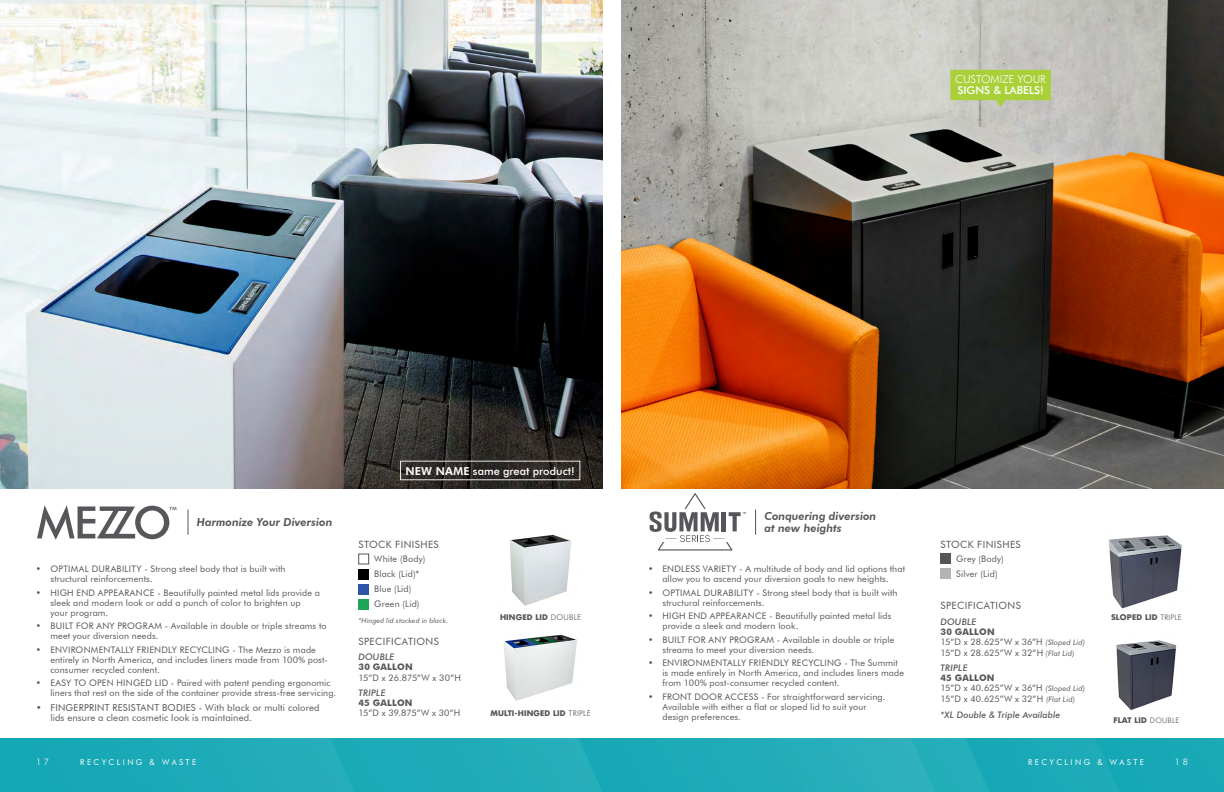
<style>
.page{position:relative;width:1224px;height:792px;background:#fff}
.page>*{position:absolute;margin:0;border:0;box-sizing:border-box;transform-origin:0 0}
.t1{font:italic 800 11px/12px "Futura BT";color:#55565a}
.t2{font:500 11px "Futura BT";color:#fff}
.t3{font:300 11px "Futura BT";color:#fff}
.t4{font:11px "Futura Md BT Medium";color:#fff}
.t5{font:10px "Futura BT";letter-spacing:.04em;color:#55565a}
.t6{font:9.5px/10.5px "Futura BT";letter-spacing:.01em;color:#55565a}
.t7{font:9px/10px "Futura BT";letter-spacing:.015em;color:#55565a}
.t8{font:italic 500 9px "Futura BT";letter-spacing:.02em;color:#55565a}
.t9{font:700 9px "Futura BT";letter-spacing:.02em;color:#55565a}
.t10{font:300 9px "Futura BT";color:#fff}
.t11{font:8px "Futura BT";letter-spacing:.3em;color:#fff}
.t12{font:700 7.6px "Futura LT";letter-spacing:.025em;color:#55565a}
.t13{font:italic 7px "Futura BT";letter-spacing:.015em;color:#55565a}
.s1{font-weight:800}
.s2{font-family:"Futura BT";font-weight:300;font-size:7.8px}
.s3{font-weight:700}
.s4{font-style:italic;font-size:7.5px}
.s5{font-family:"Futura BT";font-weight:300}
</style>
<div class="page">
<img style="left:0;top:738px;width:1224px;height:54px">
<img style="left:621px;top:0;width:603px;height:488px">
<img style="left:0;top:0;width:603px;height:488px">
<div style="left:940px;top:553px;width:11px;height:10px;background:#55565a"></div>
<div style="left:940px;top:568px;width:11px;height:11px;background:#b3b3b5"></div>
<img style="left:1116px;top:640px;width:61px;height:70px">
<img style="left:510px;top:534px;width:61px;height:72px">
<img style="left:503px;top:634px;width:74px;height:67px">
<div style="left:358px;top:554px;width:11px;height:10px;background:#fff;border:1px solid #55565a"></div>
<div style="left:358px;top:584px;width:11px;height:10px;background:#2b55a5"></div>
<div style="left:358px;top:599px;width:11px;height:11px;background:#1ea558"></div>
<div style="left:358px;top:569px;width:11px;height:10px;background:#000"></div>
<img style="left:1109px;top:535px;width:73px;height:74px">
<svg style="left:755px;top:510px;width:1px;height:25px"></svg>
<svg style="left:650px;top:493px;width:96px;height:58px"></svg>
<svg style="left:187px;top:510px;width:1px;height:25px"></svg>
<svg style="left:37px;top:505px;width:139px;height:35px"></svg>
<svg style="left:950px;top:70px;width:101px;height:37px;background:#aecd51"></svg>
<div style="left:400px;top:461px;width:180px;height:19px;border:1px solid #e6e7e8"></div>
<p class="t3" style="left:955px;top:73px;width:92px">CUSTOMIZE YOUR</p>
<p class="t4" style="left:957px;top:84px;width:88px">SIGNS &amp; LABELS!</p>
<p class="t1" style="left:197px;top:516px;width:137px">Harmonize Your Diversion</p>
<p class="t7" style="left:50px;top:564px;width:237px;text-indent:-14px">• OPTIMAL DURABILITY - Strong steel body that is built with structural reinforcements.</p>
<p class="t7" style="left:50px;top:587px;width:271px;text-indent:-14px">• HIGH END APPEARANCE - Beautifully painted metal lids provide a sleek and modern look or add a punch of color to brighten up your program.</p>
<p class="t7" style="left:50px;top:621px;width:278px;text-indent:-14px">• BUILT FOR ANY PROGRAM - Available in double or triple streams to meet your diversion needs.</p>
<p class="t7" style="left:50px;top:645px;width:279px;text-indent:-14px">• ENVIRONMENTALLY FRIENDLY RECYCLING - The Mezzo is made entirely in North America, and includes liners made from 100% post&shy;consumer recycled content.</p>
<p class="t7" style="left:50px;top:678px;width:287px;text-indent:-14px">• EASY TO OPEN HINGED LID - Paired with patent pending ergonomic liners that rest on the side of the container provide stress-free servicing.</p>
<p class="t6" style="left:50px;top:702px;width:271px;text-indent:-14px">• FINGERPRINT RESISTANT BODIES - With black or multi colored lids ensure a clean cosmetic look is maintained.</p>
<p class="t2" style="left:406px;top:464px;width:171px"><span class="s1">NEW NAME</span> same great product!</p>
<p class="t5" style="left:358px;top:538px;width:82px">STOCK FINISHES</p>
<p class="t7" style="left:374px;top:551px;width:52px;line-height:15.2px">White (Body)<br>Black (Lid)*<br>Blue (Lid)<br>Green (Lid)</p>
<p class="t13" style="left:358px;top:616px;width:91px">*Hinged lid stocked in black.</p>
<p class="t5" style="left:358px;top:635px;width:82px">SPECIFICATIONS</p>
<p class="t8" style="left:358px;top:652px;width:38px">DOUBLE</p>
<p class="t9" style="left:358px;top:662px;width:56px">30 GALLON</p>
<p class="t7" style="left:358px;top:673px;width:104px">15”D x 26.875”W x 30”H</p>
<p class="t8" style="left:358px;top:687px;width:29px">TRIPLE</p>
<p class="t9" style="left:358px;top:697px;width:56px">45 GALLON</p>
<p class="t7" style="left:358px;top:708px;width:104px">15”D x 39.875”W x 30”H</p>
<p class="t12" style="left:500px;top:612px;width:83px">HINGED LID <span class="s2">DOUBLE</span></p>
<p class="t12" style="left:490px;top:708px;width:102px">MULTI-HINGED LID <span class="s2">TRIPLE</span></p>
<p class="t1" style="left:764px;top:510px;width:114px">Conquering diversion at new heights</p>
<p class="t7" style="left:648px;top:564px;width:259px;text-align:center">• ENDLESS VARIETY - A multitude of body and lid options that allow you to ascend your diversion goals to new heights.</p>
<p class="t7" style="left:662px;top:587px;width:237px;text-indent:-14px">• OPTIMAL DURABILITY - Strong steel body that is built with structural reinforcements.</p>
<p class="t7" style="left:662px;top:611px;width:231px;text-indent:-14px">• HIGH END APPEARANCE - Beautifully painted metal lids provide a sleek and modern look.</p>
<p class="t7" style="left:662px;top:635px;width:234px;text-indent:-14px">• BUILT FOR ANY PROGRAM - Available in double or triple streams to meet your diversion needs.</p>
<p class="t7" style="left:662px;top:658px;width:243px;text-indent:-14px">• ENVIRONMENTALLY FRIENDLY RECYCLING - The Summit is made entirely in North America, and includes liners made from 100% post-consumer recycled content.</p>
<p class="t7" style="left:662px;top:692px;width:224px;text-indent:-14px">• FRONT DOOR ACCESS - For straightforward servicing.<br>Available with either a flat or sloped lid to suit your design preferences.</p>
<p class="t5" style="left:940px;top:538px;width:82px">STOCK FINISHES</p>
<p class="t7" style="left:956px;top:551px;width:49px;line-height:15.2px">Grey (Body)<br>Silver (Lid)</p>
<p class="t5" style="left:940px;top:599px;width:82px">SPECIFICATIONS</p>
<p class="t8" style="left:940px;top:616px;width:38px">DOUBLE</p>
<p class="t7" style="left:940px;top:626px;width:146px;line-height:10.5px"><span class="s3">30 GALLON<br></span>15”D x 28.625”W x 36”H <span class="s4">(Sloped Lid)<br></span>15”D x 28.625”W x 32”H <span class="s4">(Flat Lid)</span></p>
<p class="t8" style="left:940px;top:662px;width:29px">TRIPLE</p>
<p class="t7" style="left:940px;top:672px;width:146px;line-height:10.5px"><span class="s3">45 GALLON<br></span>15”D x 40.625”W x 36”H <span class="s4">(Sloped Lid)<br></span>15”D x 40.625”W x 32”H <span class="s4">(Flat Lid)</span></p>
<p class="t8" style="left:940px;top:710px;width:121px">*XL Double &amp; Triple Available</p>
<p class="t12" style="left:1111px;top:612px;width:72px">SLOPED LID <span class="s5">TRIPLE</span></p>
<p class="t12" style="left:1114px;top:715px;width:67px">FLAT LID <span class="s5">DOUBLE</span></p>
<p class="t10" style="left:36px;top:756px;width:15px">1 7</p>
<p class="t11" style="left:80px;top:757px;width:117px">RECYCLING &amp; WASTE</p>
<p class="t11" style="left:1028px;top:757px;width:117px">RECYCLING &amp; WASTE</p>
<p class="t10" style="left:1175px;top:756px;width:15px">1 8</p>
</div>
